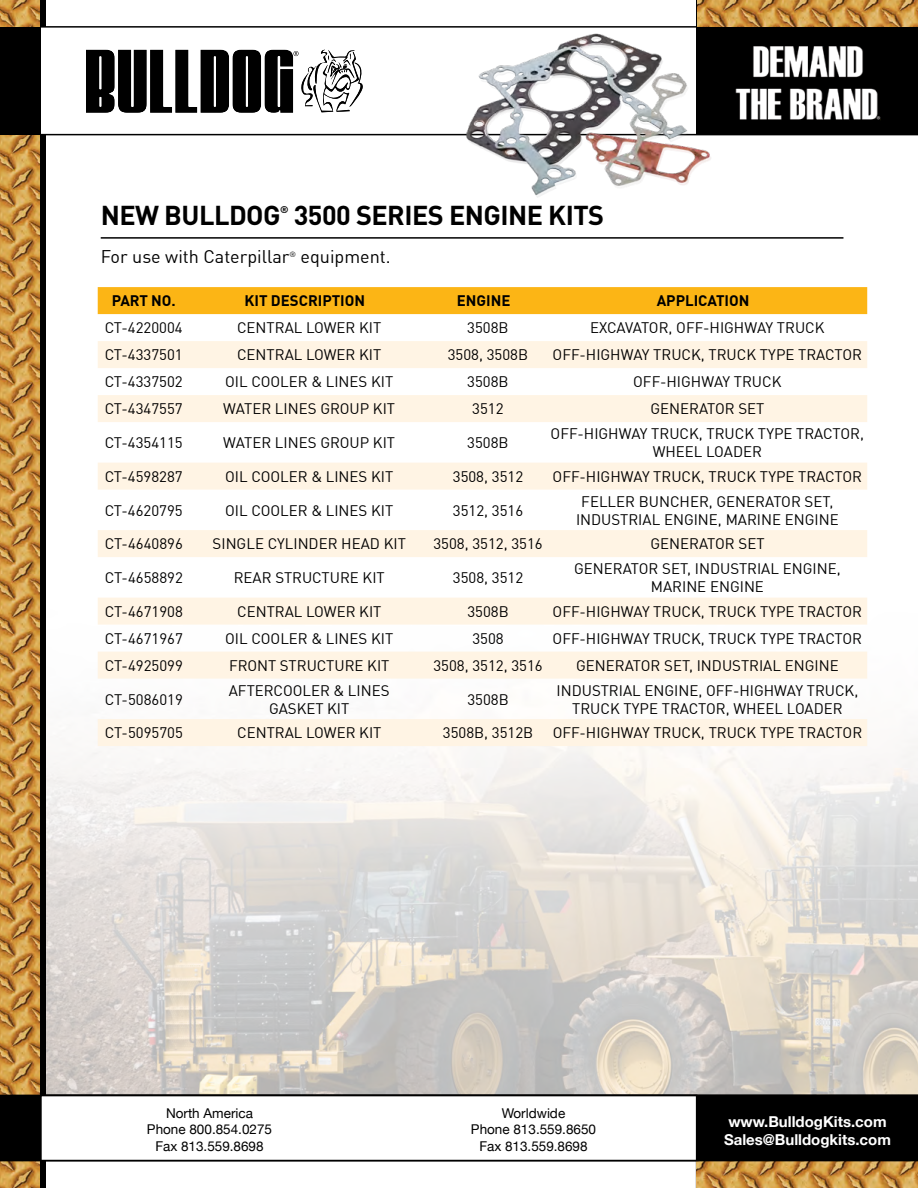
<style>
.page{position:relative;width:918px;height:1188px;background:#fff}
.page>*{position:absolute;margin:0;border:0;box-sizing:border-box;transform-origin:0 0}
.t1{font:700 27px "DIN";letter-spacing:-.02em;color:#000}
.t2{font:18px "DIN Offc";color:#000}
.t3{font:15px/18px "DIN Offc";color:#000;text-align:center}
.t4{font:700 15px/18px "Helvetica Neue";color:#fff}
.t5{font:700 15px "DIN Offc";color:#000}
.t6{font:13.5px/16.2px "Helvetica Neue";color:#000;text-align:center}
.t7{font:700 9.6px "DIN";color:#000;scale:1.04 1}
.t8{font:7.5px "DIN Offc";color:#000}
</style>
<div class="page">
<img style="left:46px;top:719px;width:872px;height:376px">
<hr style="left:101px;top:237px;width:742px;height:2px;background:#000">
<div style="left:98px;top:287px;width:769px;height:27px;background:#fcb515"></div>
<svg style="left:98px;top:341px;width:769px;height:405px"></svg>
<svg style="left:40px;top:1096px;width:657px;height:92px"></svg>
<hr style="left:0;top:134px;width:918px;height:1px;background:#000">
<hr style="left:0;top:26px;width:918px;height:2px;background:#000">
<div style="left:697px;top:1095px;width:221px;height:66px;background:#000"></div>
<img style="left:459px;top:20px;width:259px;height:178px">
<img style="left:697px;top:1161px;width:221px;height:27px">
<svg style="left:697px;top:0;width:221px;height:27px;background:#c58e41"></svg>
<svg style="left:0;top:0;width:40px;height:1188px;background:#c28b3e"></svg>
<svg style="left:697px;top:27px;width:221px;height:108px;fill:#000"></svg>
<div style="left:0;top:27px;width:40px;height:108px;background:#000"></div>
<div style="left:0;top:1096px;width:40px;height:65px;background:#000"></div>
<div style="left:40px;top:134px;width:6px;height:962px;background:#000"></div>
<hr style="left:0;top:1095px;width:918px;height:1px;background:#000">
<hr style="left:0;top:1160px;width:918px;height:1px;background:#000">
<svg style="left:86px;top:49px;width:277px;height:64px"></svg>
<div style="left:40px;top:1160px;width:6px;height:28px;background:#000"></div>
<div style="left:40px;top:0;width:6px;height:27px;background:#000"></div>
<h1 class="t1" style="left:101px;top:198px;width:181px">NEW BULLDOG</h1>
<p class="t7" style="left:280px;top:204px;width:10px">®</p>
<h1 class="t1" style="left:294px;top:198px;width:312px">3500 SERIES ENGINE KITS</h1>
<p class="t2" style="left:101px;top:245px;width:190px">For use with Caterpillar</p>
<p class="t8" style="left:290px;top:250px;width:8px">®</p>
<p class="t2" style="left:301px;top:245px;width:92px">equipment.</p>
<p class="t5" style="left:112px;top:291px;width:66px">PART NO.</p>
<p class="t5" style="left:244px;top:291px;width:122px">KIT DESCRIPTION</p>
<p class="t5" style="left:457px;top:291px;width:55px">ENGINE</p>
<p class="t5" style="left:657px;top:291px;width:94px">APPLICATION</p>
<p class="t3" style="left:105px;top:319px;width:80px">CT-4220004</p>
<p class="t3" style="left:237px;top:319px;width:146px">CENTRAL LOWER KIT</p>
<p class="t3" style="left:467px;top:319px;width:43px">3508B</p>
<p class="t3" style="left:590px;top:319px;width:236px">EXCAVATOR, OFF-HIGHWAY TRUCK</p>
<p class="t3" style="left:105px;top:346px;width:80px">CT-4337501</p>
<p class="t3" style="left:237px;top:346px;width:146px">CENTRAL LOWER KIT</p>
<p class="t3" style="left:448px;top:346px;width:82px">3508, 3508B</p>
<p class="t3" style="left:553px;top:346px;width:311px">OFF-HIGHWAY TRUCK, TRUCK TYPE TRACTOR</p>
<p class="t3" style="left:105px;top:373px;width:80px">CT-4337502</p>
<p class="t3" style="left:225px;top:373px;width:170px">OIL COOLER &amp; LINES KIT</p>
<p class="t3" style="left:467px;top:373px;width:43px">3508B</p>
<p class="t3" style="left:633px;top:373px;width:150px">OFF-HIGHWAY TRUCK</p>
<p class="t3" style="left:105px;top:400px;width:80px">CT-4347557</p>
<p class="t3" style="left:223px;top:400px;width:173px">WATER LINES GROUP KIT</p>
<p class="t3" style="left:472px;top:400px;width:33px">3512</p>
<p class="t3" style="left:650px;top:400px;width:116px">GENERATOR SET</p>
<p class="t3" style="left:105px;top:434px;width:80px">CT-4354115</p>
<p class="t3" style="left:223px;top:434px;width:173px">WATER LINES GROUP KIT</p>
<p class="t3" style="left:467px;top:434px;width:43px">3508B</p>
<p class="t3" style="left:551px;top:425px;width:315px">OFF-HIGHWAY TRUCK, TRUCK TYPE TRACTOR,<br>WHEEL LOADER</p>
<p class="t3" style="left:105px;top:467px;width:80px">CT-4598287</p>
<p class="t3" style="left:225px;top:467px;width:170px">OIL COOLER &amp; LINES KIT</p>
<p class="t3" style="left:453px;top:467px;width:72px">3508, 3512</p>
<p class="t3" style="left:553px;top:467px;width:311px">OFF-HIGHWAY TRUCK, TRUCK TYPE TRACTOR</p>
<p class="t3" style="left:105px;top:501px;width:80px">CT-4620795</p>
<p class="t3" style="left:225px;top:501px;width:170px">OIL COOLER &amp; LINES KIT</p>
<p class="t3" style="left:453px;top:501px;width:72px">3512, 3516</p>
<p class="t3" style="left:576px;top:492px;width:264px">FELLER BUNCHER, GENERATOR SET,<br>INDUSTRIAL ENGINE, MARINE ENGINE</p>
<p class="t3" style="left:105px;top:535px;width:80px">CT-4640896</p>
<p class="t3" style="left:213px;top:535px;width:195px">SINGLE CYLINDER HEAD KIT</p>
<p class="t3" style="left:433px;top:535px;width:111px">3508, 3512, 3516</p>
<p class="t3" style="left:650px;top:535px;width:116px">GENERATOR SET</p>
<p class="t3" style="left:105px;top:569px;width:80px">CT-4658892</p>
<p class="t3" style="left:234px;top:569px;width:153px">REAR STRUCTURE KIT</p>
<p class="t3" style="left:453px;top:569px;width:72px">3508, 3512</p>
<p class="t3" style="left:574px;top:560px;width:268px">GENERATOR SET, INDUSTRIAL ENGINE,<br>MARINE ENGINE</p>
<p class="t3" style="left:105px;top:602px;width:80px">CT-4671908</p>
<p class="t3" style="left:237px;top:602px;width:146px">CENTRAL LOWER KIT</p>
<p class="t3" style="left:467px;top:602px;width:43px">3508B</p>
<p class="t3" style="left:553px;top:602px;width:311px">OFF-HIGHWAY TRUCK, TRUCK TYPE TRACTOR</p>
<p class="t3" style="left:105px;top:629px;width:80px">CT-4671967</p>
<p class="t3" style="left:225px;top:629px;width:170px">OIL COOLER &amp; LINES KIT</p>
<p class="t3" style="left:472px;top:629px;width:33px">3508</p>
<p class="t3" style="left:553px;top:629px;width:311px">OFF-HIGHWAY TRUCK, TRUCK TYPE TRACTOR</p>
<p class="t3" style="left:105px;top:656px;width:80px">CT-4925099</p>
<p class="t3" style="left:229px;top:656px;width:162px">FRONT STRUCTURE KIT</p>
<p class="t3" style="left:433px;top:656px;width:111px">3508, 3512, 3516</p>
<p class="t3" style="left:576px;top:656px;width:264px">GENERATOR SET, INDUSTRIAL ENGINE</p>
<p class="t3" style="left:105px;top:690px;width:80px">CT-5086019</p>
<p class="t3" style="left:229px;top:681px;width:162px">AFTERCOOLER &amp; LINES<br>GASKET KIT</p>
<p class="t3" style="left:467px;top:690px;width:43px">3508B</p>
<p class="t3" style="left:556px;top:681px;width:303px">INDUSTRIAL ENGINE, OFF-HIGHWAY TRUCK,<br>TRUCK TYPE TRACTOR, WHEEL LOADER</p>
<p class="t3" style="left:105px;top:724px;width:80px">CT-5095705</p>
<p class="t3" style="left:237px;top:724px;width:146px">CENTRAL LOWER KIT</p>
<p class="t3" style="left:443px;top:724px;width:92px">3508B, 3512B</p>
<p class="t3" style="left:553px;top:724px;width:311px">OFF-HIGHWAY TRUCK, TRUCK TYPE TRACTOR</p>
<p class="t6" style="left:147px;top:1106px;width:127px">North America<br>Phone 800.854.0275<br>Fax 813.559.8698</p>
<p class="t6" style="left:471px;top:1106px;width:127px">Worldwide<br>Phone 813.559.8650<br>Fax 813.559.8698</p>
<p class="t4" style="left:724px;top:1113px;width:168px">www.BulldogKits.com<br>Sales@Bulldogkits.com</p>
</div>
